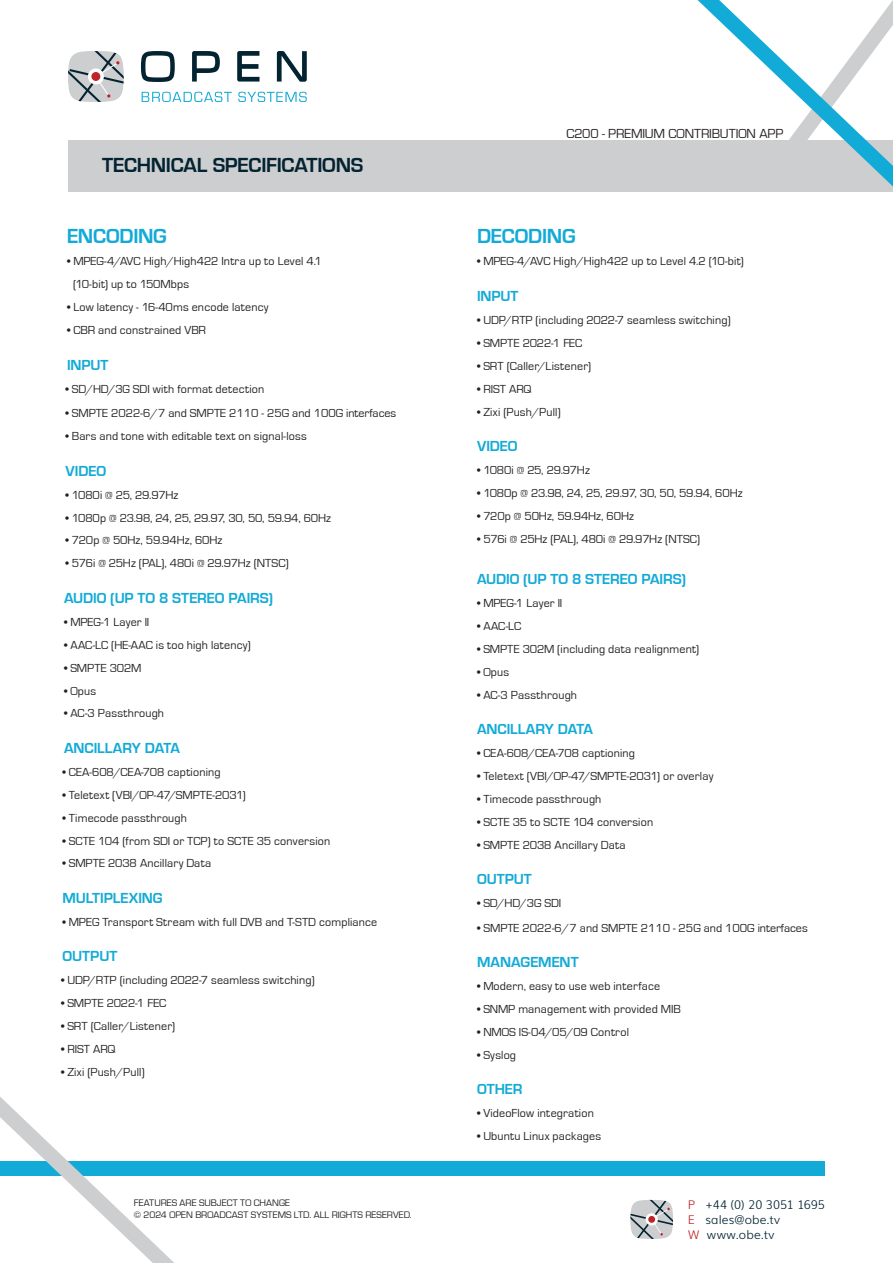
<style>
.page{position:relative;width:893px;height:1263px;background:#fff}
.page>*{position:absolute;margin:0;border:0;box-sizing:border-box;transform-origin:0 0}
.t1{font:700 21px "Eurostile";letter-spacing:-.015em;color:#032331}
.t2{font:700 21px "Eurostile";letter-spacing:-.015em;color:#12aad7}
.t3{font:700 15px "Eurostile";letter-spacing:-.005em;color:#12aad7}
.t4{font:13.5px "Eurostile";letter-spacing:-.005em;color:#231f20}
.t5{font:12px "Eurostile";letter-spacing:.01em;color:#231f20}
.t6{font:12px "Eurostile";letter-spacing:-.02em;color:#231f20}
.t7{font:12px "Eurostile";letter-spacing:-.015em;color:#231f20}
.t8{font:12px "Eurostile";letter-spacing:-.01em;color:#231f20}
.t9{font:300 12px "Muli";letter-spacing:.01em;color:#032331}
.t10{font:12px "Eurostile";letter-spacing:-.025em;color:#231f20}
.t11{font:9.75px "Eurostile";letter-spacing:.005em;color:#231f20}
.s1{color:#be2429}
</style>
<div class="page">
<div style="left:0;top:1161px;width:825px;height:15px;background:#12aad7"></div>
<svg style="left:630px;top:1200px;width:43px;height:39px;background:#bcbcbf"></svg>
<svg style="left:0;top:1097px;width:174px;height:166px"></svg>
<svg style="left:68px;top:51px;width:56px;height:51px;background:#bcbcbf"></svg>
<svg style="left:142px;top:92px;width:90px;height:10px"></svg>
<svg style="left:238px;top:92px;width:69px;height:10px"></svg>
<svg style="left:141px;top:51px;width:34px;height:31px"></svg>
<svg style="left:192px;top:51px;width:28px;height:31px"></svg>
<svg style="left:237px;top:51px;width:23px;height:31px"></svg>
<svg style="left:277px;top:51px;width:30px;height:31px"></svg>
<div style="left:68px;top:140px;width:825px;height:51px;background:#cdced0"></div>
<svg style="left:697px;top:0;width:196px;height:187px"></svg>
<p class="t1" style="left:102px;top:154px;width:263px">TECHNICAL SPECIFICATIONS</p>
<p class="t2" style="left:67px;top:224px;width:101px">ENCODING</p>
<p class="t5" style="left:67px;top:255px;width:256px">• MPEG-4/AVC High/High422 Intra up to Level 4.1</p>
<p class="t5" style="left:73px;top:278px;width:118px">(10-bit) up to 150Mbps</p>
<p class="t5" style="left:67px;top:301px;width:203px">• Low latency - 16-40ms encode latency</p>
<p class="t5" style="left:67px;top:324px;width:141px">• CBR and constrained VBR</p>
<p class="t3" style="left:67px;top:357px;width:43px">INPUT</p>
<p class="t5" style="left:66px;top:382px;width:200px">• SD/HD/3G SDI with format detection</p>
<p class="t5" style="left:66px;top:407px;width:332px">• SMPTE 2022-6/7 and SMPTE 2110 - 25G and 100G interfaces</p>
<p class="t5" style="left:66px;top:430px;width:243px">• Bars and tone with editable text on signal-loss</p>
<p class="t3" style="left:66px;top:463px;width:42px">VIDEO</p>
<p class="t10" style="left:66px;top:488px;width:114px">• 1080i @ 25, 29.97Hz</p>
<p class="t6" style="left:66px;top:511px;width:267px">• 1080p @ 23.98, 24, 25, 29.97, 30, 50, 59.94, 60Hz</p>
<p class="t8" style="left:66px;top:534px;width:158px">• 720p @ 50Hz, 59.94Hz, 60Hz</p>
<p class="t7" style="left:66px;top:557px;width:225px">• 576i @ 25Hz (PAL), 480i @ 29.97Hz (NTSC)</p>
<p class="t3" style="left:64px;top:590px;width:211px">AUDIO (UP TO 8 STEREO PAIRS)</p>
<p class="t5" style="left:64px;top:615px;width:87px">• MPEG-1 Layer II</p>
<p class="t5" style="left:64px;top:638px;width:188px">• AAC-LC (HE-AAC is too high latency)</p>
<p class="t8" style="left:64px;top:661px;width:79px">• SMPTE 302M</p>
<p class="t5" style="left:64px;top:684px;width:34px">• Opus</p>
<p class="t5" style="left:64px;top:707px;width:102px">• AC-3 Passthrough</p>
<p class="t3" style="left:64px;top:740px;width:118px">ANCILLARY DATA</p>
<p class="t5" style="left:63px;top:765px;width:160px">• CEA-608/CEA-708 captioning</p>
<p class="t5" style="left:63px;top:788px;width:185px">• Teletext (VBI/OP-47/SMPTE-2031)</p>
<p class="t5" style="left:63px;top:811px;width:126px">• Timecode passthrough</p>
<p class="t5" style="left:63px;top:834px;width:269px">• SCTE 104 (from SDI or TCP) to SCTE 35 conversion</p>
<p class="t5" style="left:63px;top:857px;width:150px">• SMPTE 2038 Ancillary Data</p>
<p class="t3" style="left:63px;top:890px;width:101px">MULTIPLEXING</p>
<p class="t5" style="left:63px;top:915px;width:316px">• MPEG Transport Stream with full DVB and T-STD compliance</p>
<p class="t3" style="left:63px;top:948px;width:56px">OUTPUT</p>
<p class="t5" style="left:61px;top:974px;width:255px">• UDP/RTP (including 2022-7 seamless switching)</p>
<p class="t5" style="left:61px;top:997px;width:107px">• SMPTE 2022-1 FEC</p>
<p class="t5" style="left:61px;top:1020px;width:116px">• SRT (Caller/Listener)</p>
<p class="t5" style="left:61px;top:1042px;width:56px">• RIST ARQ</p>
<p class="t5" style="left:61px;top:1065px;width:85px">• Zixi (Push/Pull)</p>
<p class="t11" style="left:134px;top:1198px;width:158px">FEATURES ARE SUBJECT TO CHANGE</p>
<p class="t11" style="left:134px;top:1209px;width:279px">© 2024 OPEN BROADCAST SYSTEMS LTD. ALL RIGHTS RESERVED.</p>
<p class="t4" style="left:566px;top:127px;width:218px">C200 - PREMIUM CONTRIBUTION APP</p>
<p class="t2" style="left:477px;top:224px;width:100px">DECODING</p>
<p class="t5" style="left:477px;top:255px;width:268px">• MPEG-4/AVC High/High422 up to Level 4.2 (10-bit)</p>
<p class="t3" style="left:477px;top:288px;width:43px">INPUT</p>
<p class="t5" style="left:477px;top:313px;width:255px">• UDP/RTP (including 2022-7 seamless switching)</p>
<p class="t5" style="left:477px;top:336px;width:107px">• SMPTE 2022-1 FEC</p>
<p class="t5" style="left:477px;top:359px;width:116px">• SRT (Caller/Listener)</p>
<p class="t5" style="left:477px;top:382px;width:56px">• RIST ARQ</p>
<p class="t5" style="left:477px;top:405px;width:85px">• Zixi (Push/Pull)</p>
<p class="t3" style="left:477px;top:438px;width:42px">VIDEO</p>
<p class="t10" style="left:477px;top:463px;width:114px">• 1080i @ 25, 29.97Hz</p>
<p class="t6" style="left:477px;top:486px;width:267px">• 1080p @ 23.98, 24, 25, 29.97, 30, 50, 59.94, 60Hz</p>
<p class="t8" style="left:477px;top:509px;width:158px">• 720p @ 50Hz, 59.94Hz, 60Hz</p>
<p class="t7" style="left:477px;top:532px;width:225px">• 576i @ 25Hz (PAL), 480i @ 29.97Hz (NTSC)</p>
<p class="t3" style="left:477px;top:571px;width:211px">AUDIO (UP TO 8 STEREO PAIRS)</p>
<p class="t5" style="left:477px;top:596px;width:87px">• MPEG-1 Layer II</p>
<p class="t5" style="left:477px;top:619px;width:46px">• AAC-LC</p>
<p class="t5" style="left:477px;top:642px;width:224px">• SMPTE 302M (including data realignment)</p>
<p class="t5" style="left:477px;top:665px;width:34px">• Opus</p>
<p class="t5" style="left:477px;top:688px;width:102px">• AC-3 Passthrough</p>
<p class="t3" style="left:477px;top:721px;width:118px">ANCILLARY DATA</p>
<p class="t5" style="left:477px;top:747px;width:160px">• CEA-608/CEA-708 captioning</p>
<p class="t5" style="left:477px;top:769px;width:238px">• Teletext (VBI/OP-47/SMPTE-2031) or overlay</p>
<p class="t5" style="left:477px;top:792px;width:126px">• Timecode passthrough</p>
<p class="t5" style="left:477px;top:815px;width:178px">• SCTE 35 to SCTE 104 conversion</p>
<p class="t5" style="left:477px;top:838px;width:150px">• SMPTE 2038 Ancillary Data</p>
<p class="t3" style="left:477px;top:871px;width:56px">OUTPUT</p>
<p class="t5" style="left:477px;top:897px;width:86px">• SD/HD/3G SDI</p>
<p class="t5" style="left:477px;top:921px;width:332px">• SMPTE 2022-6/7 and SMPTE 2110 - 25G and 100G interfaces</p>
<p class="t3" style="left:477px;top:954px;width:103px">MANAGEMENT</p>
<p class="t5" style="left:477px;top:980px;width:185px">• Modern, easy to use web interface</p>
<p class="t5" style="left:477px;top:1003px;width:205px">• SNMP management with provided MIB</p>
<p class="t5" style="left:477px;top:1025px;width:154px">• NMOS IS-04/05/09 Control</p>
<p class="t5" style="left:477px;top:1048px;width:41px">• Syslog</p>
<p class="t3" style="left:477px;top:1081px;width:47px">OTHER</p>
<p class="t5" style="left:477px;top:1107px;width:118px">• VideoFlow integration</p>
<p class="t5" style="left:477px;top:1130px;width:126px">• Ubuntu Linux packages</p>
<p class="t9" style="left:688px;top:1195px;width:139px"><span class="s1">P</span> +44 (0) 20 3051 1695</p>
<p class="t9" style="left:688px;top:1210px;width:94px"><span class="s1">E</span> sales@obe.tv</p>
<p class="t9" style="left:688px;top:1225px;width:88px"><span class="s1">W</span> www.obe.tv</p>
</div>
